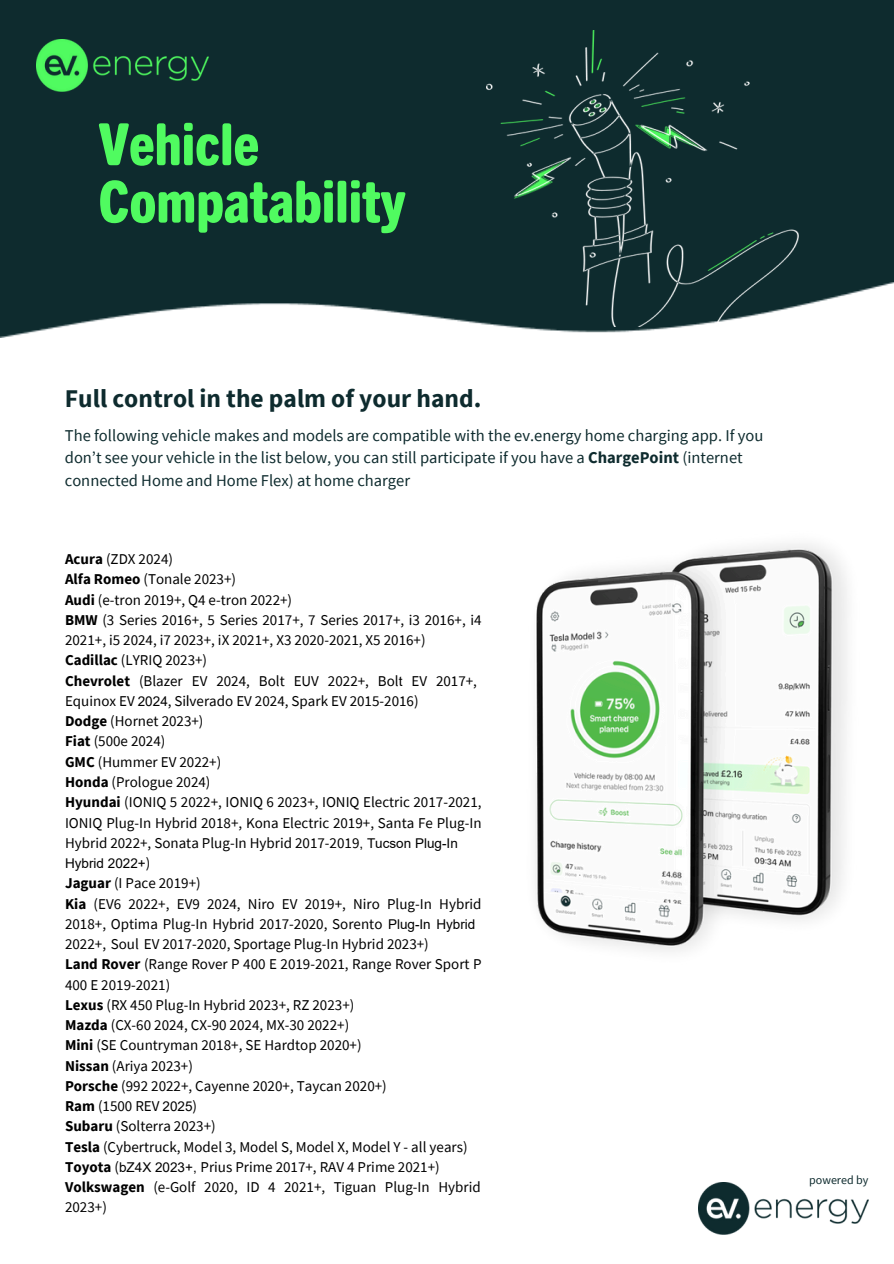
<style>
.page{position:relative;width:894px;height:1264px;background:#fff}
.page>*{position:absolute;margin:0;border:0;box-sizing:border-box;transform-origin:0 0}
.t1{font:800 condensed 58.35px/57.3px "Trade Gothic Next SR Pro";color:#50fb60}
.t2{font:700 25.5px "Source Sans Pro";color:#0e2b2e}
.t3{font:16.5px/22.5px "Source Sans Pro";color:#0e2b2e}
.t4{font:15px/20.2px "Source Sans Pro";color:#000}
.t5{font:13.5px "Arial";color:#000}
.t6{font:12px "Source Sans Pro";color:#0e2b2e}
.s1{font-weight:700}
.s2{font-family:"Arial";font-size:13.5px}
.s3{font-family:"Arial"}
.s4{font-family:"Source Sans Pro";font-size:15px}
</style>
<div class="page">
<img style="left:0;top:0;width:893px;height:338px">
<img style="left:36px;top:39px;width:172px;height:53px">
<img style="left:698px;top:1182px;width:170px;height:52px">
<img style="left:486px;top:30px;width:312px;height:296px">
<img style="left:535px;top:543px;width:312px;height:409px">
<p class="t1" style="left:98px;top:118px;width:308px">Vehicle<br>Compatability</p>
<h3 class="t2" style="left:65px;top:382px;width:418px">Full control in the palm of your hand.</h3>
<p class="t3" style="left:65px;top:423px;width:700px">The following vehicle makes and models are compatible with the ev.energy home charging app. If you don’t see your vehicle in the list below, you can still participate if you have a <span class="s1">ChargePoint</span> (internet connected Home and Home Flex) at home charger</p>
<p class="t4" style="left:65px;top:548px;width:418px"><span class="s1">Acura</span> (ZDX 2024)<br><span class="s1">Alfa Romeo</span> (Tonale 2023+)<br><span class="s1">Audi</span> (e-tron 2019+, Q4 e-tron 2022+)<br><span class="s1">BMW</span> (3 Series 2016+, 5 Series 2017+, 7 Series 2017+, i3 2016+, i4<br>2021+, i5 2024, i7 2023+, iX 2021+, X3 2020-2021, X5 2016+)<br><span class="s1">Cadillac</span> (LYRIQ 2023+)<br><span class="s1">Chevrolet</span> (Blazer EV 2024, Bolt EUV 2022+, Bol<span class="s2">t</span> EV 2017+, Equinox EV <span class="s2">2024</span>, Si<span class="s3">l</span>verado EV 2024, Spark EV 2015-2016)<br><span class="s1">Dodge</span> (Hornet 2023+)<br><span class="s1">Fiat</span> (500e 2024)<br><span class="s1">GMC</span> (Hummer EV 2022+)<br><span class="s1">Honda</span> (Prologue 2024)<br><span class="s1">Hyundai</span> (IONIQ 5 2022+, IONIQ 6 2023+, IONIQ Electric 2017-2021, IONIQ Plug-In Hybrid 2018+, Kona Electric 2019+, Santa Fe Plug-In Hybrid 2022+, Sonata Plug-In Hybrid 2017-2019<span class="s2">, Tucson Plug-In</span></p>
<p class="t5" style="left:65px;top:854px;width:87px">Hybrid 2022+<span class="s4">)</span></p>
<p class="t4" style="left:65px;top:872px;width:418px"><span class="s1">Jaguar</span> (I Pace 2019+)<br><span class="s1">Kia</span> (EV6 2022+, EV9 2024, Niro EV 2019+, Niro Plug-In Hybrid 2018+, Optima Plug-In Hybrid 2017-2020, Sorento <span class="s2">Plug-In Hybrid </span>2022+, Soul EV 2017-2020, Sportage Plug-In Hybrid 2023+)<br><span class="s1">Land Rover</span> (Range Rover P 400 E 2019-2021, Range Rover Sport P 400 E 2019-2021)<br><span class="s1">Lexus</span> (RX 450 Plug-In Hybrid 2023+, RZ 2023+)<br><span class="s1">Mazda</span> (CX-60 2024, CX-90 2024, MX-30 2022+)<br><span class="s1">Mini</span> (SE Countryman 2018+, SE Hardtop 2020+)<br><span class="s1">Nissan</span> (Ariya 2023+)<br><span class="s1">Porsche</span> (992 2022+, Cayenne 2020+, Taycan 2020+)<br><span class="s1">Ram</span> (1500 REV <span class="s2">2025</span>)<br><span class="s1">Subaru</span> (Solterra 2023+)<br><span class="s1">Tesla</span> (Cybertruck, Model 3, Model S, Model X, Model Y - all years)<br><span class="s1">Toyota</span> (<span class="s2">bZ4X 2023+,</span> Prius Prime 2017+, RAV 4 Prime 2021+)<br><span class="s1">Volkswagen</span> (e-Golf 2020, ID 4 2021+, T<span class="s2">i</span>guan Plug-In Hybrid 2023+)</p>
<p class="t6" style="left:809px;top:1172px;width:61px">powered by</p>
</div>
